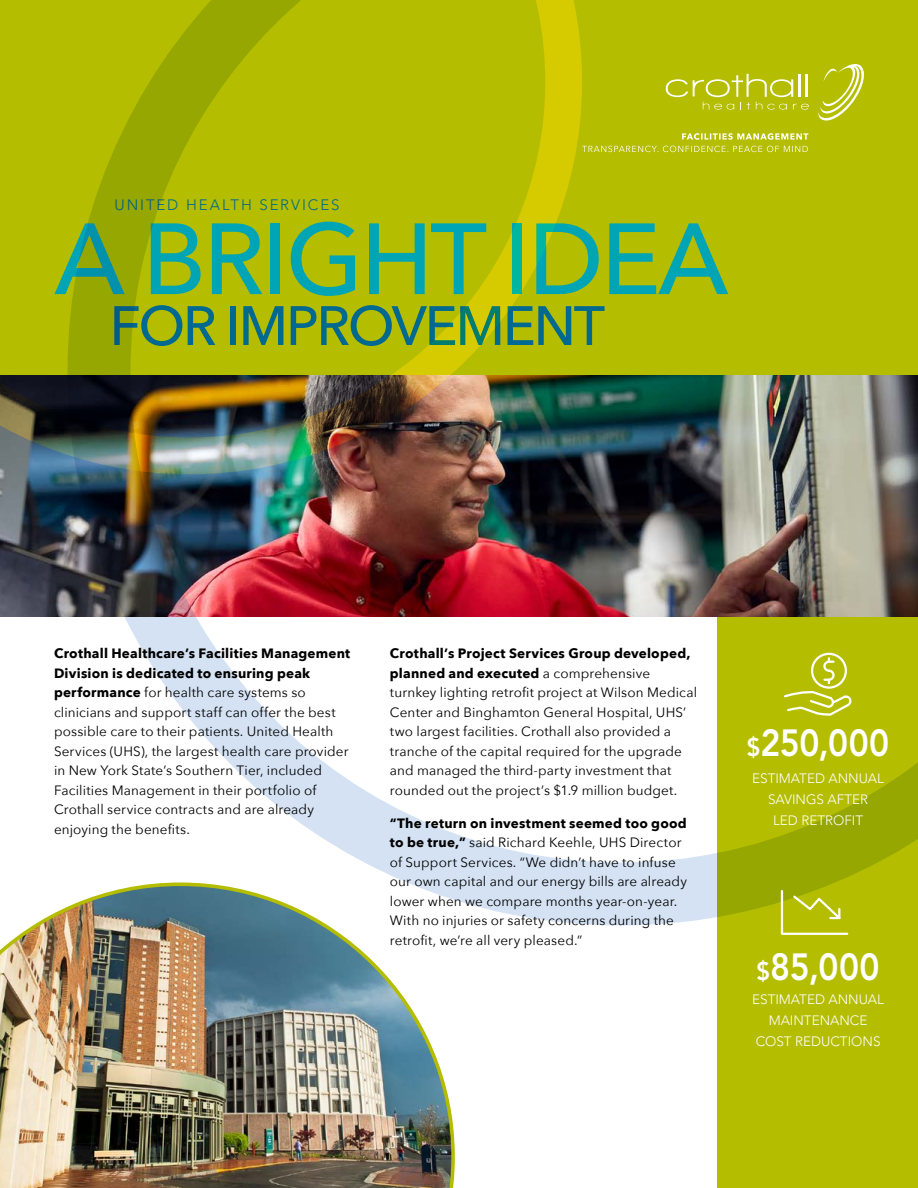
<style>
.page{position:relative;width:918px;height:1188px;background:#fff}
.page>*{position:absolute;margin:0;border:0;box-sizing:border-box;transform-origin:0 0}
.t1{font:500 99.9px "Avenir Next";letter-spacing:-.03em;color:#00a5b5}
.t2{font:500 54.9px "Avenir Next";letter-spacing:-.04em;color:#00698f}
.t3{font:800 37.65px "Avenir LT Std";letter-spacing:.015em;color:#fff;scale:.9 1}
.t4{font:300 15px "Avenir LT Std";letter-spacing:.13em;color:#00698f}
.t5{font:13.5px/19.5px "Avenir Next";letter-spacing:.01em;color:#000}
.t6{font:300 13.5px/21px "Avenir LT Std";color:#fff;text-align:center}
.s1{font-weight:700}
.s2{font-size:25.65px}
</style>
<div class="page">
<img style="left:0;top:906px;width:455px;height:282px">
<div style="left:717px;top:524px;width:201px;height:664px;background:#b4bd00"></div>
<img style="left:0;top:474px;width:68px;height:143px">
<svg style="left:0;top:0;width:68px;height:474px;background:#9ca50f"></svg>
<img style="left:68px;top:0;width:850px;height:925px">
<svg style="left:782px;top:652px;width:69px;height:66px"></svg>
<svg style="left:780px;top:889px;width:69px;height:46px"></svg>
<p class="t4" style="left:114px;top:196px;width:227px">UNITED HEALTH SERVICES</p>
<h1 class="t1" style="left:54px;top:174px;width:676px">A BRIGHT IDEA</h1>
<h2 class="t2" style="left:110px;top:279px;width:497px">FOR IMPROVEMENT</h2>
<p class="t5" style="left:54px;top:643px;width:298px"><span class="s1">Crothall Healthcare’s Facilities Management Division is dedicated to ensuring peak performance</span> for health care systems so clinicians and support staff can offer the best possible care to their patients. United Health Services (UHS), the largest health care provider in New York State’s Southern Tier, included Facilities Management in their portfolio of Crothall service contracts and are already enjoying the benefits.</p>
<p class="t5" style="left:390px;top:643px;width:309px"><span class="s1">Crothall’s Project Services Group developed, planned and executed</span> a comprehensive turnkey lighting retrofit project at Wilson Medical Center and Binghamton General Hospital, UHS’ two largest facilities. Crothall also provided a tranche of the capital required for the upgrade and managed the third-party investment that rounded out the project’s $1.9 million budget.</p>
<p class="t5" style="left:390px;top:813px;width:299px"><span class="s1">“The return on investment seemed too good to be true,”</span> said Richard Keehle, UHS Director of Support Services. “We didn’t have to infuse our own capital and our energy bills are already lower when we compare months year-on-year.<br>With no injuries or safety concerns during the retrofit, we’re all very pleased.”</p>
<h3 class="t3" style="left:747px;top:720px;width:160px"><span class="s2">$</span>250,000</h3>
<p class="t6" style="left:752px;top:768px;width:133px">ESTIMATED ANNUAL<br>SAVINGS AFTER<br>LED RETROFIT</p>
<h3 class="t3" style="left:757px;top:944px;width:138px"><span class="s2">$</span>85,000</h3>
<p class="t6" style="left:752px;top:989px;width:133px">ESTIMATED ANNUAL<br>MAINTENANCE<br>COST REDUCTIONS</p>
</div>
